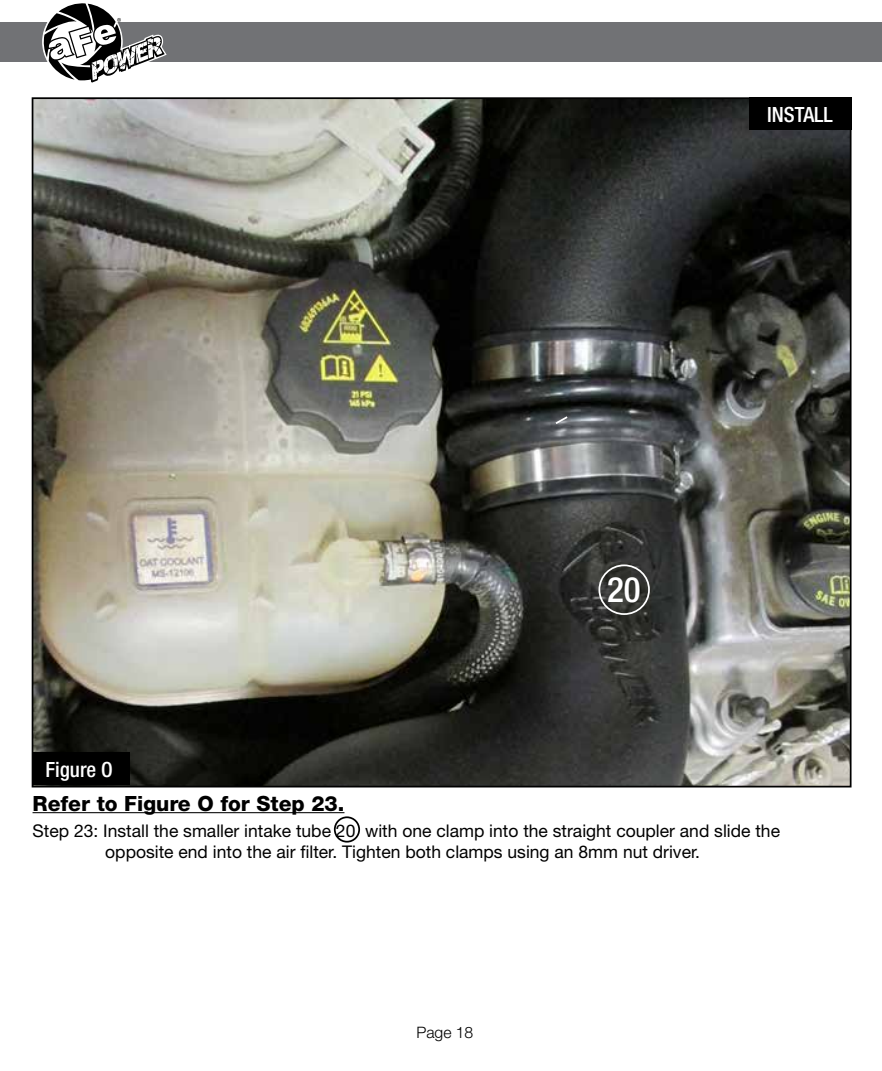
<style>
.page{position:relative;width:882px;height:1071px;background:#fff}
.page>*{position:absolute;margin:0;border:0;box-sizing:border-box;transform-origin:0 0}
.t1{font:500 condensed 35px "Helvetica Neue";color:#fff}
.t2{font:800 21px "Helvetica Neue";color:#000}
.t3{font:500 condensed 21px "Helvetica Neue";color:#fff}
.t4{font:17.5px/21px "Helvetica Neue";color:#000;text-align:center}
.t5{font:300 15.75px "Helvetica Neue";color:#000}
</style>
<div class="page">
<div style="left:0;top:23px;width:882px;height:39px;background:#717275"></div>
<svg style="left:43px;top:3px;width:124px;height:80px"></svg>
<img style="left:35px;top:100px;width:814px;height:684px">
<svg style="left:554px;top:415px;width:15px;height:11px"></svg>
<div style="left:749px;top:97px;width:103px;height:33px;background:#000"></div>
<hr style="left:33px;top:812px;width:311px;height:1px;background:#000">
<div style="left:33px;top:752px;width:97px;height:33px;background:#000"></div>
<div style="left:334px;top:816px;width:26px;height:27px;border:2px solid #000;border-radius:50%"></div>
<div style="left:598px;top:564px;width:52px;height:51px;border:2px solid #fff;border-radius:50%"></div>
<p class="t3" style="left:45px;top:757px;width:69px">Figure O</p>
<p class="t3" style="left:767px;top:102px;width:67px">INSTALL</p>
<h1 class="t1" style="left:607px;top:568px;width:35px">20</h1>
<p class="t2" style="left:33px;top:791px;width:313px">Refer to Figure O for Step 23.</p>
<p class="t4" style="left:33px;top:820px;width:749px">Step 23: Install the smaller intake tube 20 with one clamp into the straight coupler and slide the opposite end into the air filter. Tighten both clamps using an 8mm nut driver.</p>
<p class="t5" style="left:416px;top:1023px;width:58px">Page 18</p>
</div>
